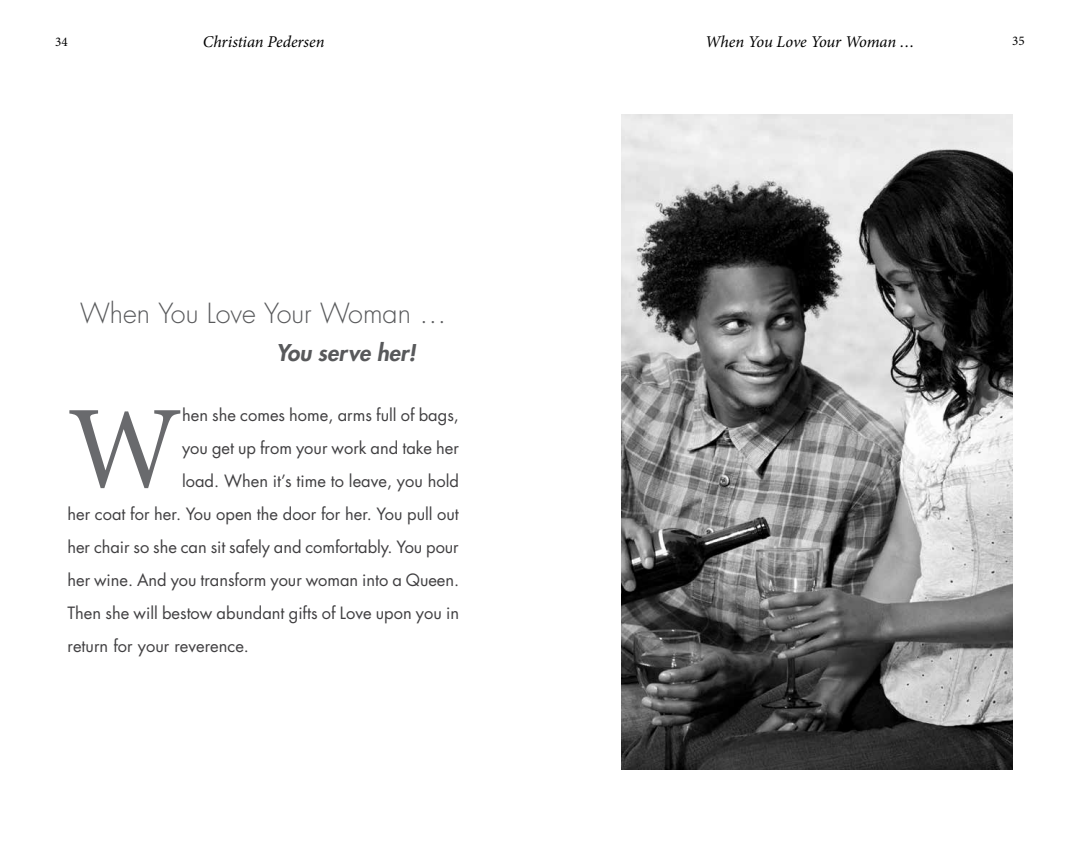
<style>
.page{position:relative;width:1080px;height:864px;background:#fff}
.page>*{position:absolute;margin:0;border:0;box-sizing:border-box;transform-origin:0 0}
.t1{font:118.05px "Minion Pro";color:#696a6d}
.t2{font:300 27px "Futura";color:#58595b}
.t3{font:italic 800 22.5px "Futura";color:#58595b}
.t4{font:16.5px "Futura";color:#414042}
.t5{font:italic 16.5px "Minion Pro";letter-spacing:-.01em;color:#000}
.t6{font:13.35px "Minion Pro";color:#000}
</style>
<div class="page">
<img style="left:621px;top:115px;width:391px;height:655px">
<p class="t6" style="left:55px;top:33px;width:14px">34</p>
<p class="t5" style="left:203px;top:30px;width:123px">Christian Pedersen</p>
<p class="t5" style="left:705px;top:30px;width:211px">When You Love Your Woman …</p>
<p class="t6" style="left:1012px;top:31px;width:14px">35</p>
<h2 class="t2" style="left:80px;top:296px;width:368px">When You Love Your Woman …</h2>
<h3 class="t3" style="left:276px;top:338px;width:141px">You serve her!</h3>
<h1 class="t1" style="left:68px;top:370px;width:116px">W</h1>
<p class="t4" style="left:182px;top:404px;width:278px">hen she comes home, arms full of bags,</p>
<p class="t4" style="left:182px;top:437px;width:278px">you get up from your work and take her</p>
<p class="t4" style="left:182px;top:470px;width:278px">load. When it’s time to leave, you hold</p>
<p class="t4" style="left:68px;top:503px;width:393px">her coat for her. You open the door for her. You pull out</p>
<p class="t4" style="left:68px;top:536px;width:393px">her chair so she can sit safely and comfortably. You pour</p>
<p class="t4" style="left:68px;top:569px;width:393px">her wine. And you transform your woman into a Queen.</p>
<p class="t4" style="left:68px;top:602px;width:393px">Then she will bestow abundant gifts of Love upon you in</p>
<p class="t4" style="left:68px;top:635px;width:183px">return for your reverence.</p>
</div>
